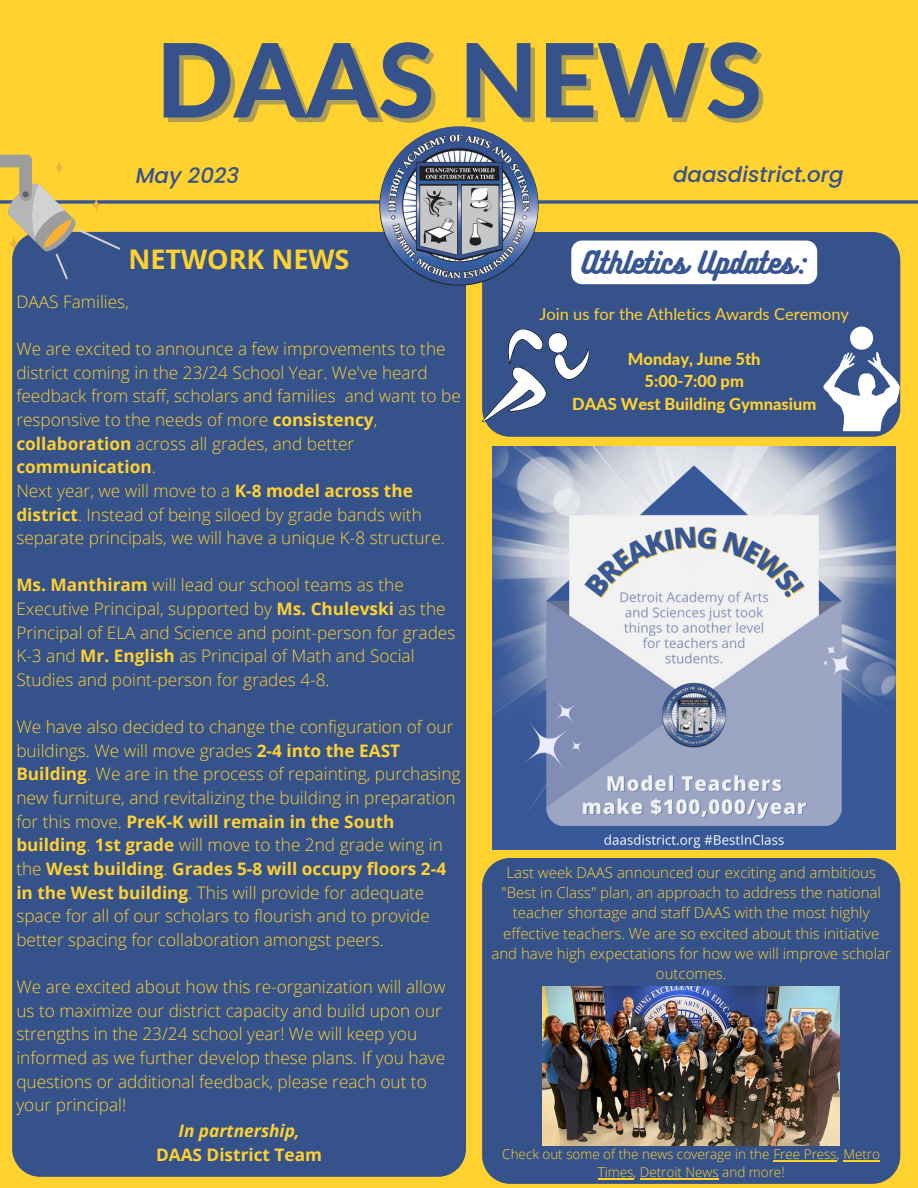
<style>
.page{position:relative;width:918px;height:1188px;background:#ffd230}
.page>*{position:absolute;margin:0;border:0;box-sizing:border-box;transform-origin:0 0}
.t1{font:800 102.6px "Lato";color:#36528b}
.t2{font:27.6px "Bukhari Script";color:#385694}
.t3{font:700 27px "Open Sans";color:#ffd230}
.t4{font:italic 500 21.45px "Poppins";color:#36528b}
.t5{font:300 17.25px/23.7px "Open Sans";color:#ffd230}
.t6{font:700 17.25px "Open Sans";color:#ffd230}
.t7{font:italic 700 17.25px "Open Sans";color:#ffd230}
.t8{font:800 16.5px "Lato";color:#ffd230}
.t9{font:16.5px "Lato";color:#ffd230}
.t10{font:300 15px/20.2px "Open Sans";color:#ffd230;text-align:center}
.t11{font:300 13.5px/18px "Open Sans";color:#ffd230;text-align:center}
.s1{font-weight:700}
</style>
<div class="page">
<div style="left:482px;top:232px;width:418px;height:205px;background:#36528b"></div>
<svg style="left:120px;top:200px;width:798px;height:4px;background:#566984"></svg>
<div style="left:12px;top:232px;width:454px;height:945px;background:#36528b"></div>
<svg style="left:0;top:155px;width:120px;height:124px"></svg>
<div style="left:571px;top:241px;width:246px;height:43px;background:#fff"></div>
<img style="left:379px;top:126px;width:160px;height:160px;border-radius:50%">
<svg style="left:482px;top:328px;width:107px;height:94px;background:#5f749f"></svg>
<svg style="left:823px;top:352px;width:77px;height:79px;background:#95a3bf"></svg>
<div style="left:850px;top:327px;width:23px;height:23px;background:#fff;border-radius:50%"></div>
<img style="left:493px;top:446px;width:403px;height:403px">
<div style="left:482px;top:858px;width:418px;height:326px;background:#36528b"></div>
<img style="left:543px;top:986px;width:297px;height:159px">
<hr style="left:773px;top:1160px;width:64px;height:1px;background:#ffd230">
<hr style="left:843px;top:1160px;width:37px;height:1px;background:#ffd230">
<hr style="left:598px;top:1178px;width:35px;height:1px;background:#ffd230">
<hr style="left:640px;top:1178px;width:79px;height:1px;background:#ffd230">
<p class="t1" style="left:156px;top:16px;width:608px">DAAS NEWS</p>
<p class="t4" style="left:136px;top:161px;width:105px">May 2023</p>
<p class="t4" style="left:673px;top:160px;width:172px">daasdistrict.org</p>
<p class="t3" style="left:129px;top:240px;width:222px">NETWORK NEWS</p>
<p class="t5" style="left:16px;top:289px;width:114px">DAAS Families,</p>
<p class="t5" style="left:16px;top:337px;width:446px">We are excited to announce a few improvements to the district coming in the 23/24 School Year. We've heard feedback from staff, scholars and families and want to be responsive to the needs of more <span class="s1">consistency</span>, <span class="s1">collaboration</span> across all grades, and better <span class="s1">communication</span>.</p>
<p class="t5" style="left:16px;top:478px;width:430px">Next year, we will move to a <span class="s1">K-8 model across the district</span>. Instead of being siloed by grade bands with separate principals, we will have a unique K-8 structure.</p>
<p class="t5" style="left:16px;top:573px;width:441px"><span class="s1">Ms. Manthiram</span> will lead our school teams as the Executive Principal, supported by <span class="s1">Ms. Chulevski</span> as the Principal of ELA and Science and point-person for grades K-3 and <span class="s1">Mr. English</span> as Principal of Math and Social Studies and point-person for grades 4-8.</p>
<p class="t5" style="left:16px;top:715px;width:446px">We have also decided to change the configuration of our buildings. We will move grades <span class="s1">2-4 into the EAST Building</span>. We are in the process of repainting, purchasing new furniture, and revitalizing the building in preparation for this move. <span class="s1">PreK-K will remain in the South building</span>. <span class="s1">1st grade</span> will move to the 2nd grade wing in the <span class="s1">West building</span>. <span class="s1">Grades 5-8 will occupy floors 2-4 in the West building</span>. This will provide for adequate space for all of our scholars to flourish and to provide better spacing for collaboration amongst peers.</p>
<p class="t5" style="left:16px;top:975px;width:431px">We are excited about how this re-organization will allow us to maximize our district capacity and build upon our strengths in the 23/24 school year! We will keep you informed as we further develop these plans. If you have questions or additional feedback, please reach out to your principal!</p>
<p class="t7" style="left:178px;top:1119px;width:123px">In partnership,</p>
<p class="t6" style="left:156px;top:1142px;width:168px">DAAS District Team</p>
<p class="t2" style="left:582px;top:245px;width:225px">Athletics Updates:</p>
<p class="t9" style="left:540px;top:304px;width:311px">Join us for the Athletics Awards Ceremony</p>
<p class="t8" style="left:628px;top:349px;width:134px">Monday, June 5th</p>
<p class="t8" style="left:645px;top:371px;width:101px">5:00-7:00 pm</p>
<p class="t8" style="left:572px;top:394px;width:246px">DAAS West Building Gymnasium</p>
<p class="t10" style="left:492px;top:862px;width:401px">Last week DAAS announced our exciting and ambitious "Best in Class" plan, an approach to address the national teacher shortage and staff DAAS with the most highly effective teachers. We are so excited about this initiative and have high expectations for how we will improve scholar outcomes.</p>
<p class="t11" style="left:502px;top:1145px;width:379px">Check out some of the news coverage in the Free Press, Metro<br>Times, Detroit News and more!</p>
</div>
